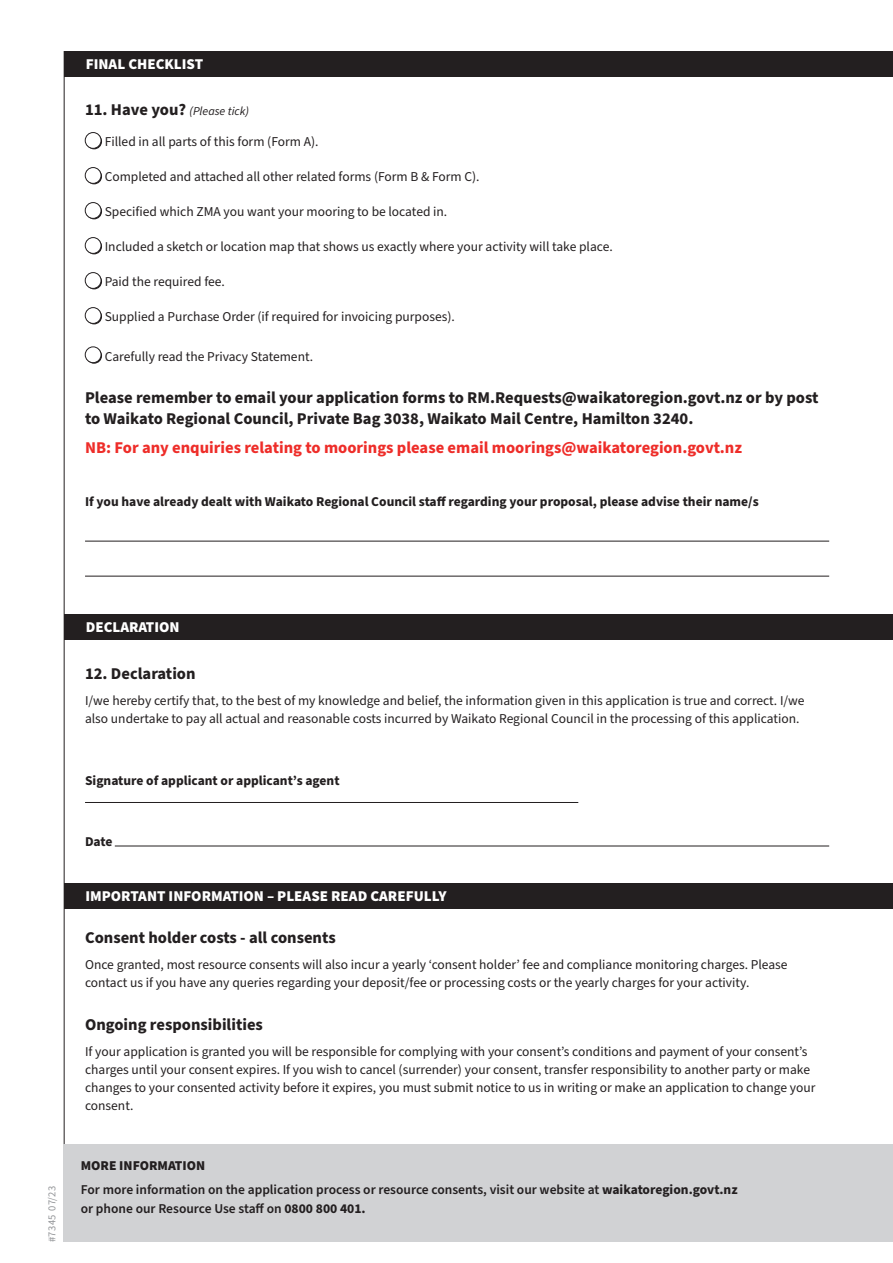
<style>
.page{position:relative;width:893px;height:1263px;background:#fff}
.page>*{position:absolute;margin:0;border:0;box-sizing:border-box;transform-origin:0 0}
.t1{font:700 16.5px/21px "Source Sans Pro";color:#231f20}
.t2{font:700 16.5px "Source Sans Pro";color:#ee2d29}
.t3{font:900 15px "Source Sans Pro";color:#fff}
.t4{font:13.5px/18px "Source Sans Pro";color:#231f20}
.t5{font:600 13.5px/23.7px "Source Sans Pro";color:#231f20}
.t6{font:700 13.5px "Source Sans Pro";color:#231f20}
.t7{font:italic 12px "Source Sans Pro";color:#231f20}
.t8{font:10.5px "Source Sans Pro";letter-spacing:.025em;color:#939598}
.s1{font-weight:700;font-style:normal;font-size:16.5px}
.s2{font-weight:900}
.s3{font-weight:700}
</style>
<div class="page">
<hr style="left:64px;top:51px;width:1px;height:1191px;background:#231f20">
<svg style="left:86px;top:134px;width:16px;height:15px"></svg>
<div style="left:85px;top:133px;width:16px;height:15px;background:#fff;border-radius:50%"></div>
<div style="left:85px;top:132px;width:16px;height:17px;border:1px solid #231f20;border-radius:50%"></div>
<div style="left:86px;top:169px;width:16px;height:15px;background:#2c2829;border-radius:50%"></div>
<div style="left:85px;top:168px;width:16px;height:15px;background:#fff;border-radius:50%"></div>
<div style="left:85px;top:167px;width:16px;height:17px;border:1px solid #231f20;border-radius:50%"></div>
<div style="left:86px;top:204px;width:16px;height:15px;background:#2c2829;border-radius:50%"></div>
<div style="left:85px;top:203px;width:16px;height:15px;background:#fff;border-radius:50%"></div>
<div style="left:85px;top:202px;width:16px;height:17px;border:1px solid #231f20;border-radius:50%"></div>
<div style="left:86px;top:239px;width:16px;height:15px;background:#2c2829;border-radius:50%"></div>
<div style="left:85px;top:238px;width:16px;height:15px;background:#fff;border-radius:50%"></div>
<div style="left:85px;top:237px;width:16px;height:17px;border:1px solid #231f20;border-radius:50%"></div>
<div style="left:86px;top:274px;width:16px;height:15px;background:#2c2829;border-radius:50%"></div>
<div style="left:85px;top:273px;width:16px;height:15px;background:#fff;border-radius:50%"></div>
<div style="left:85px;top:272px;width:16px;height:17px;border:1px solid #231f20;border-radius:50%"></div>
<div style="left:86px;top:309px;width:16px;height:15px;background:#2b2829;border-radius:50%"></div>
<div style="left:85px;top:308px;width:16px;height:15px;background:#fff;border-radius:50%"></div>
<div style="left:85px;top:307px;width:16px;height:17px;border:1px solid #231f20;border-radius:50%"></div>
<svg style="left:86px;top:348px;width:16px;height:16px"></svg>
<div style="left:85px;top:347px;width:16px;height:16px;background:#fff;border-radius:50%"></div>
<div style="left:85px;top:347px;width:16px;height:16px;border:1px solid #231f20;border-radius:50%"></div>
<hr style="left:85px;top:541px;width:744px;height:1px;background:#231f20">
<hr style="left:85px;top:576px;width:744px;height:1px;background:#231f20">
<div style="left:65px;top:51px;width:828px;height:26px;background:#231f20"></div>
<div style="left:65px;top:614px;width:828px;height:26px;background:#231f20"></div>
<hr style="left:85px;top:802px;width:493px;height:1px;background:#231f20">
<hr style="left:115px;top:846px;width:714px;height:1px;background:#231f20">
<div style="left:64px;top:883px;width:829px;height:25px;background:#231f20"></div>
<div style="left:64px;top:1144px;width:829px;height:98px;background:#d1d2d4"></div>
<p class="t3" style="left:86px;top:53px;width:119px">FINAL CHECKLIST</p>
<p class="t7" style="left:85px;top:103px;width:165px"><span class="s1">11. Have you?</span> (Please tick)</p>
<p class="t4" style="left:105px;top:133px;width:215px">Filled in all parts of this form (Form A).</p>
<p class="t4" style="left:105px;top:168px;width:376px">Completed and attached all other related forms (Form B &amp; Form C).</p>
<p class="t4" style="left:105px;top:203px;width:344px">Specified which ZMA you want your mooring to be located in.</p>
<p class="t4" style="left:105px;top:238px;width:510px">Included a sketch or location map that shows us exactly where your activity will take place.</p>
<p class="t4" style="left:105px;top:273px;width:122px">Paid the required fee.</p>
<p class="t4" style="left:105px;top:308px;width:352px">Supplied a Purchase Order (if required for invoicing purposes).</p>
<p class="t4" style="left:105px;top:347px;width:210px">Carefully read the Privacy Statement.</p>
<p class="t1" style="left:85px;top:387px;width:735px">Please remember to email your application forms to RM.Requests@waikatoregion.govt.nz or by post to Waikato Regional Council, Private Bag 3038, Waikato Mail Centre, Hamilton 3240.</p>
<p class="t2" style="left:85px;top:437px;width:659px">NB: For any enquiries relating to moorings please email moorings@waikatoregion.govt.nz</p>
<p class="t6" style="left:85px;top:493px;width:675px">If you have already dealt with Waikato Regional Council staff regarding your proposal, please advise their name/s</p>
<p class="t8" style="left:45px;top:1242px;width:57px;rotate:-90deg">#7345 07/23</p>
<p class="t3" style="left:86px;top:617px;width:95px">DECLARATION</p>
<p class="t1" style="left:85px;top:663px;width:112px">12. Declaration</p>
<p class="t4" style="left:85px;top:692px;width:721px">I/we hereby certify that, to the best of my knowledge and belief, the information given in this application is true and correct. I/we also undertake to pay all actual and reasonable costs incurred by Waikato Regional Council in the processing of this application.</p>
<p class="t6" style="left:85px;top:771px;width:256px">Signature of applicant or applicant’s agent</p>
<p class="t6" style="left:85px;top:832px;width:29px">Date</p>
<p class="t3" style="left:85px;top:885px;width:363px">IMPORTANT INFORMATION – PLEASE READ CAREFULLY</p>
<p class="t1" style="left:85px;top:927px;width:252px">Consent holder costs - all consents</p>
<p class="t4" style="left:85px;top:956px;width:704px">Once granted, most resource consents will also incur a yearly ‘consent holder’ fee and compliance monitoring charges. Please contact us if you have any queries regarding your deposit/fee or processing costs or the yearly charges for your activity.</p>
<p class="t1" style="left:85px;top:1014px;width:179px">Ongoing responsibilities</p>
<p class="t4" style="left:85px;top:1043px;width:732px">If your application is granted you will be responsible for complying with your consent’s conditions and payment of your consent’s charges until your consent expires. If you wish to cancel (surrender) your consent, transfer responsibility to another party or make changes to your consented activity before it expires, you must submit notice to us in writing or make an application to change your consent.</p>
<p class="t5" style="left:81px;top:1154px;width:658px"><span class="s2">MORE INFORMATION<br></span>For more information on the application process or resource consents, visit our website at <span class="s3">waikatoregion.govt.nz</span></p>
<p class="t5" style="left:81px;top:1197px;width:286px">or phone our Resource Use staff on <span class="s3">0800 800 401.</span></p>
</div>
